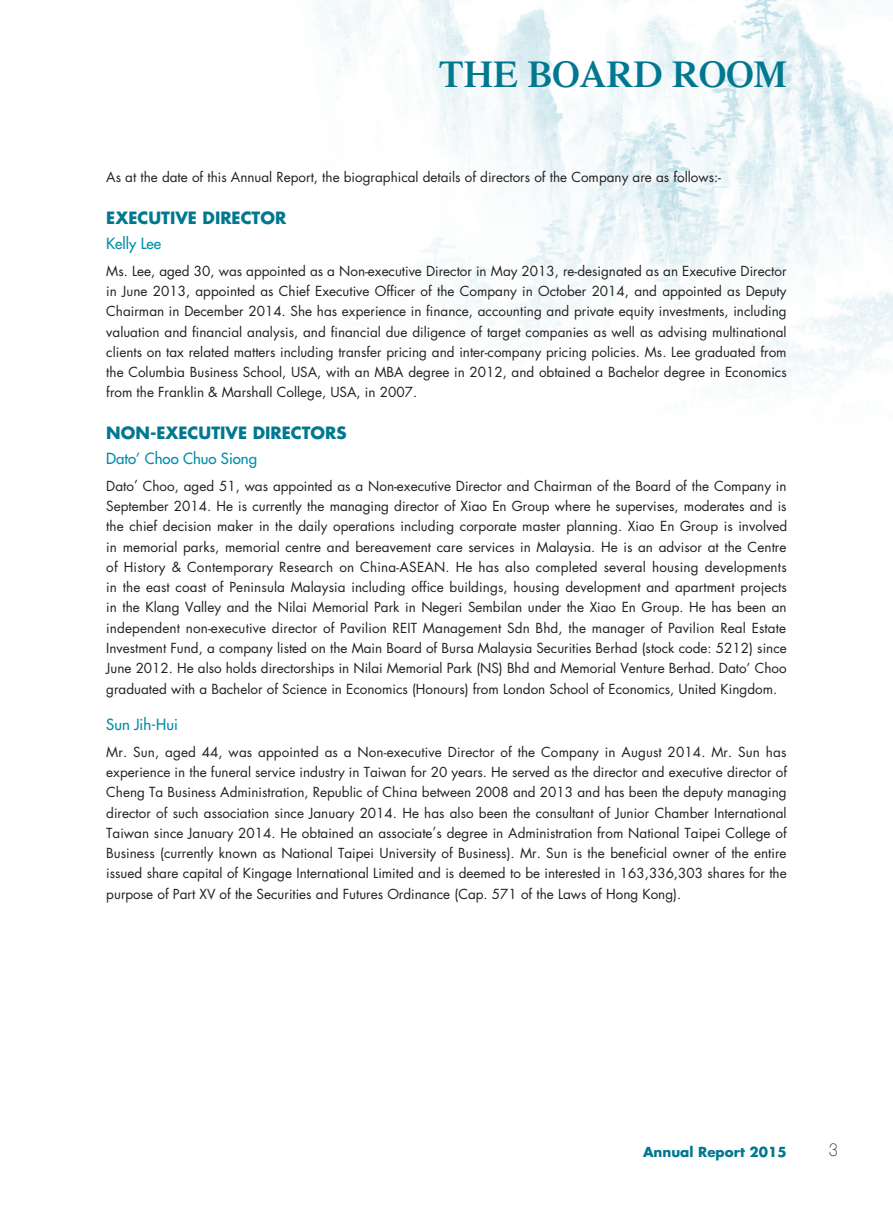
<style>
.page{position:relative;width:893px;height:1212px;background:#fff}
.page>*{position:absolute;margin:0;border:0;box-sizing:border-box;transform-origin:0 0}
.t1{font:600 37.5px "Times LT Std";color:#007890}
.t2{font:100 18px "Helvetica Neue LT Std";color:#231f20;scale:.85 1}
._3__標題{font:700 16.5px "Futura Std";color:#007890}
._4__副標題{font:500 15px "Futura Std";color:#008da8}
._1__內文{font:13.5px/20.2px "Futura Std";color:#231f20;text-align:justify}
.t3{font:700 13.5px "Futura Std";color:#007890}
</style>
<div class="page">
<img style="left:316px;top:0;width:577px;height:385px">
<h1 class="t1" style="left:439px;top:52px;width:349px">THE BOARD ROOM</h1>
<p class="_1__內文" style="left:106px;top:167px;width:616px">As at the date of this Annual Report, the biographical details of directors of the Company are as follows:-</p>
<p class="_3__標題" style="left:106px;top:207px;width:181px">EXECUTIVE DIRECTOR</p>
<p class="_4__副標題" style="left:106px;top:234px;width:56px">Kelly Lee</p>
<p class="_1__內文" style="left:106px;top:261px;width:682px">Ms. Lee, aged 30, was appointed as a Non-executive Director in May 2013, re-designated as an Executive Director in June 2013, appointed as Chief Executive Officer of the Company in October 2014, and appointed as Deputy Chairman in December 2014. She has experience in finance, accounting and private equity investments, including valuation and financial analysis, and financial due diligence of target companies as well as advising multinational clients on tax related matters including transfer pricing and inter-company pricing policies. Ms. Lee graduated from the Columbia Business School, USA, with an MBA degree in 2012, and obtained a Bachelor degree in Economics from the Franklin &amp; Marshall College, USA, in 2007.</p>
<p class="_3__標題" style="left:106px;top:422px;width:242px">NON-EXECUTIVE DIRECTORS</p>
<p class="_4__副標題" style="left:106px;top:449px;width:152px">Dato’ Choo Chuo Siong</p>
<p class="_1__內文" style="left:106px;top:476px;width:682px">Dato’ Choo, aged 51, was appointed as a Non-executive Director and Chairman of the Board of the Company in September 2014. He is currently the managing director of Xiao En Group where he supervises, moderates and is the chief decision maker in the daily operations including corporate master planning. Xiao En Group is involved in memorial parks, memorial centre and bereavement care services in Malaysia. He is an advisor at the Centre of History &amp; Contemporary Research on China-ASEAN. He has also completed several housing developments in the east coast of Peninsula Malaysia including office buildings, housing development and apartment projects in the Klang Valley and the Nilai Memorial Park in Negeri Sembilan under the Xiao En Group. He has been an independent non-executive director of Pavilion REIT Management Sdn Bhd, the manager of Pavilion Real Estate Investment Fund, a company listed on the Main Board of Bursa Malaysia Securities Berhad (stock code: 5212) since June 2012. He also holds directorships in Nilai Memorial Park (NS) Bhd and Memorial Venture Berhad. Dato’ Choo graduated with a Bachelor of Science in Economics (Honours) from London School of Economics, United Kingdom.</p>
<p class="_4__副標題" style="left:106px;top:715px;width:73px">Sun Jih-Hui</p>
<p class="_1__內文" style="left:106px;top:742px;width:682px">Mr. Sun, aged 44, was appointed as a Non-executive Director of the Company in August 2014. Mr. Sun has experience in the funeral service industry in Taiwan for 20 years. He served as the director and executive director of Cheng Ta Business Administration, Republic of China between 2008 and 2013 and has been the deputy managing director of such association since January 2014. He has also been the consultant of Junior Chamber International Taiwan since January 2014. He obtained an associate’s degree in Administration from National Taipei College of Business (currently known as National Taipei University of Business). Mr. Sun is the beneficial owner of the entire issued share capital of Kingage International Limited and is deemed to be interested in 163,336,303 shares for the purpose of Part XV of the Securities and Futures Ordinance (Cap. 571 of the Laws of Hong Kong).</p>
<p class="t3" style="left:643px;top:1142px;width:145px">Annual Report 2015</p>
<p class="t2" style="left:829px;top:1139px;width:12px">3</p>
</div>
